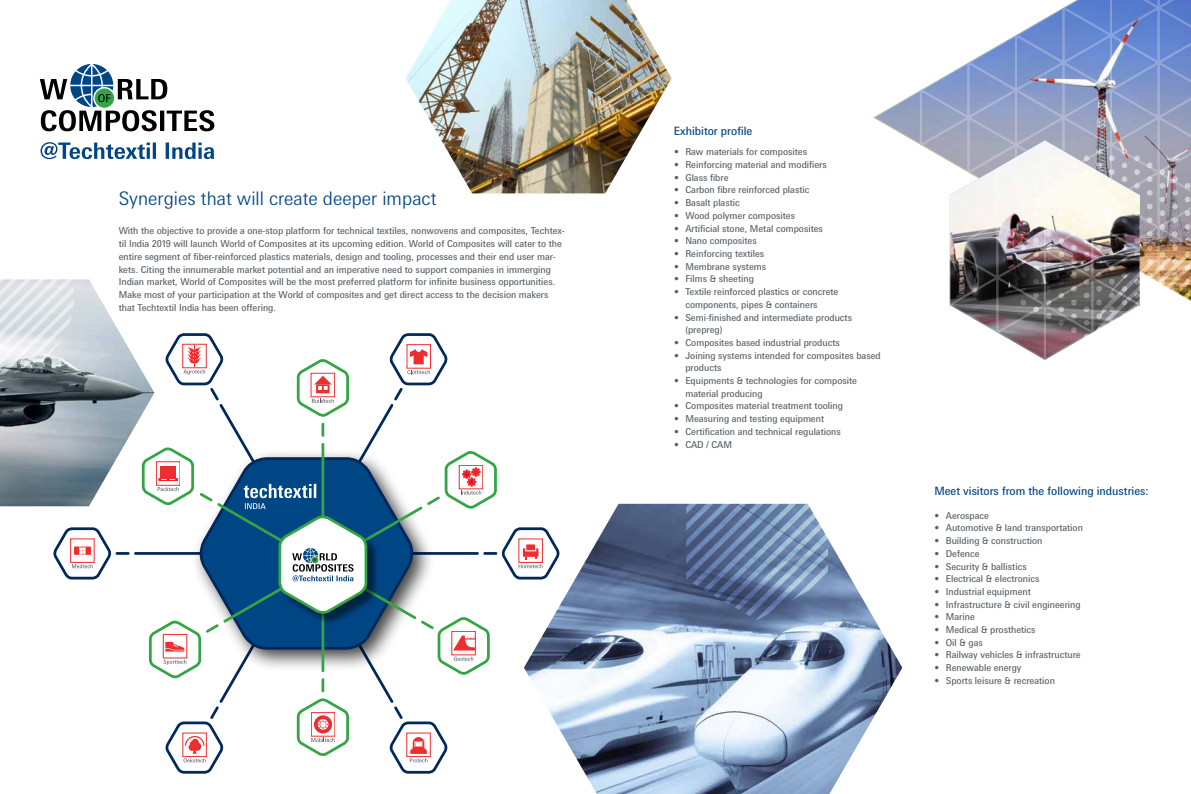
<style>
.page{position:relative;width:1191px;height:794px;background:#fff}
.page>*{position:absolute;margin:0;border:0;box-sizing:border-box;transform-origin:0 0}
.t1{font:300 18.7px "Messe Univers";color:#004584}
.t2{font:11.5px "Messe Univers";color:#004584}
.t3{font:9.5px/12.7px "Messe Univers";color:#576066}
</style>
<div class="page">
<svg style="left:561px;top:503px;width:342px;height:291px"></svg>
<svg style="left:40px;top:64px;width:174px;height:67px"></svg>
<svg style="left:41px;top:142px;width:173px;height:17px"></svg>
<img style="left:406px;top:0;width:266px;height:194px">
<img style="left:873px;top:0;width:318px;height:360px">
<svg style="left:0;top:279px;width:561px;height:495px"></svg>
<svg style="left:686px;top:503px;width:142px;height:117px;background:#6980a4"></svg>
<h1 class="t1" style="left:119px;top:187px;width:319px">Synergies that will create deeper impact</h1>
<p class="t3" style="left:119px;top:224px;width:447px">With the objective to provide a one-stop platform for technical textiles, nonwovens and composites, Techtex&shy;til India 2019 will launch World of Composites at its upcoming edition. World of Composites will cater to the entire segment of fiber-reinforced plastics materials, design and tooling, processes and their end user mar&shy;kets. Citing the innumerable market potential and an imperative need to support companies in immerging Indian market, World of Composites will be the most preferred platform for infinite business opportunities.<br>Make most of your participation at the World of composites and get direct access to the decision makers that Techtextil India has been offering.</p>
<p class="t2" style="left:674px;top:124px;width:80px">Exhibitor profile</p>
<p class="t3" style="left:674px;top:145px;width:135px">• Raw materials for composites</p>
<p class="t3" style="left:674px;top:158px;width:154px">• Reinforcing material and modifiers</p>
<p class="t3" style="left:674px;top:171px;width:56px">• Glass fibre</p>
<p class="t3" style="left:674px;top:183px;width:137px">• Carbon fibre reinforced plastic</p>
<p class="t3" style="left:674px;top:196px;width:67px">• Basalt plastic</p>
<p class="t3" style="left:674px;top:209px;width:123px">• Wood polymer composites</p>
<p class="t3" style="left:674px;top:222px;width:150px">• Artificial stone, Metal composites</p>
<p class="t3" style="left:674px;top:234px;width:84px">• Nano composites</p>
<p class="t3" style="left:674px;top:247px;width:92px">• Reinforcing textiles</p>
<p class="t3" style="left:674px;top:260px;width:94px">• Membrane systems</p>
<p class="t3" style="left:674px;top:272px;width:81px">• Films &amp; sheeting</p>
<p class="t3" style="left:685px;top:285px;width:154px;text-indent:-11px">• Textile reinforced plastics or concrete components, pipes &amp; containers</p>
<p class="t3" style="left:685px;top:311px;width:168px;text-indent:-11px">• Semi-finished and intermediate products (prepreg)</p>
<p class="t3" style="left:674px;top:336px;width:167px">• Composites based industrial products</p>
<p class="t3" style="left:685px;top:349px;width:197px;text-indent:-11px">• Joining systems intended for composites based products</p>
<p class="t3" style="left:685px;top:374px;width:173px;text-indent:-11px">• Equipments &amp; technologies for composite material producing</p>
<p class="t3" style="left:674px;top:399px;width:170px">• Composites material treatment tooling</p>
<p class="t3" style="left:674px;top:412px;width:152px">• Measuring and testing equipment</p>
<p class="t3" style="left:674px;top:425px;width:168px">• Certification and technical regulations</p>
<p class="t3" style="left:674px;top:438px;width:60px">• CAD / CAM</p>
<p class="t2" style="left:934px;top:483px;width:216px">Meet visitors from the following industries:</p>
<p class="t3" style="left:934px;top:509px;width:56px">• Aerospace</p>
<p class="t3" style="left:934px;top:521px;width:150px">• Automotive &amp; land transportation</p>
<p class="t3" style="left:934px;top:534px;width:110px">• Building &amp; construction</p>
<p class="t3" style="left:934px;top:547px;width:47px">• Defence</p>
<p class="t3" style="left:934px;top:559px;width:94px">• Security &amp; ballistics</p>
<p class="t3" style="left:934px;top:572px;width:106px">• Electrical &amp; electronics</p>
<p class="t3" style="left:934px;top:585px;width:98px">• Industrial equipment</p>
<p class="t3" style="left:934px;top:598px;width:148px">• Infrastructure &amp; civil engineering</p>
<p class="t3" style="left:934px;top:610px;width:42px">• Marine</p>
<p class="t3" style="left:934px;top:623px;width:103px">• Medical &amp; prosthetics</p>
<p class="t3" style="left:934px;top:636px;width:50px">• Oil &amp; gas</p>
<p class="t3" style="left:934px;top:648px;width:148px">• Railway vehicles &amp; infrastructure</p>
<p class="t3" style="left:934px;top:661px;width:89px">• Renewable energy</p>
<p class="t3" style="left:934px;top:674px;width:122px">• Sports leisure &amp; recreation</p>
</div>
